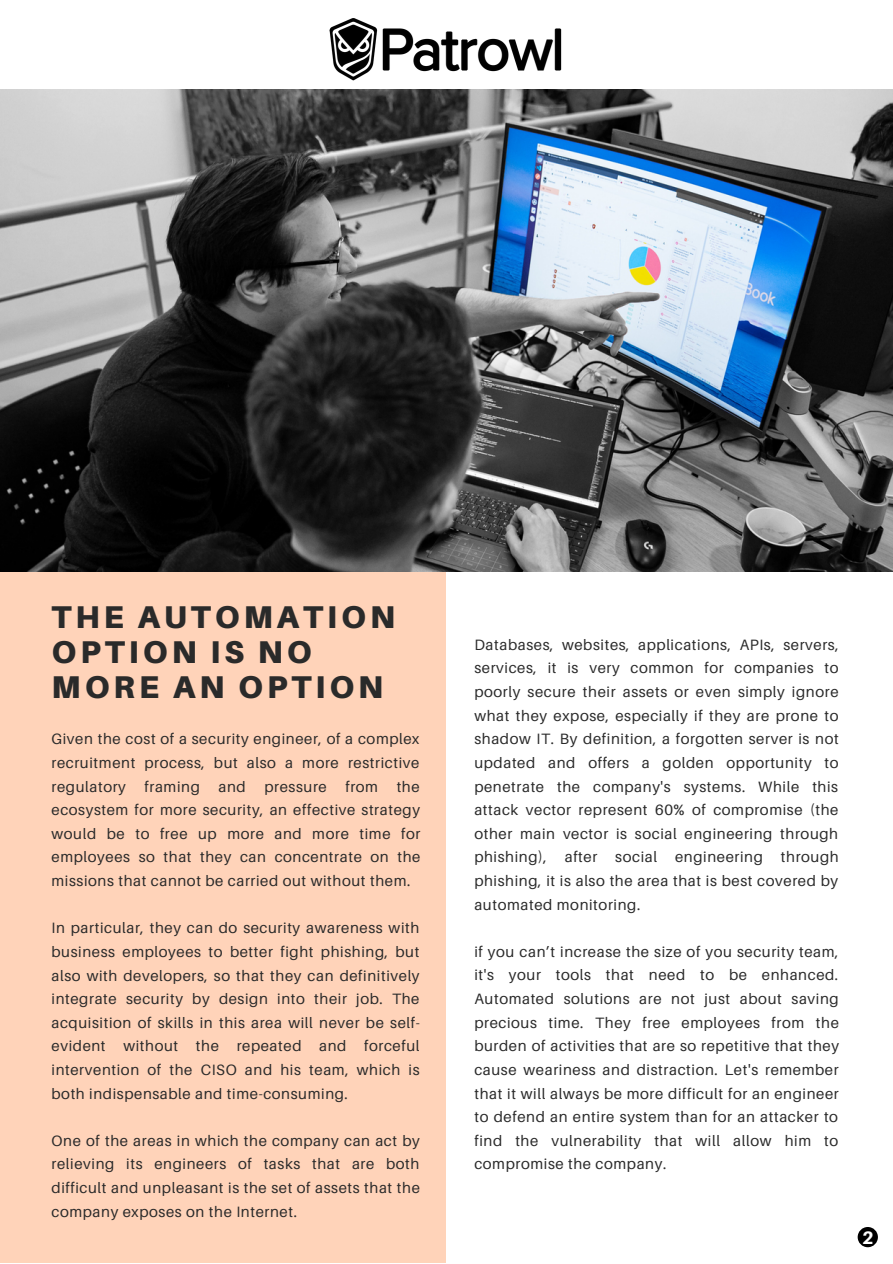
<style>
.page{position:relative;width:893px;height:1264px;background:#fff}
.page>*{position:absolute;margin:0;border:0;box-sizing:border-box;transform-origin:0 0}
.t1{font:900 31.5px/34.8px "Aileron";letter-spacing:.13em;color:#2a2a2a}
.t2{font:800 18px "Aileron";color:#fff}
.t3{font:15px/23.5px "Aileron";letter-spacing:.04em;color:#2a2a2a;text-align:justify}
</style>
<div class="page">
<div style="left:0;top:518px;width:446px;height:744px;background:#ffd3b9"></div>
<img style="left:0;top:89px;width:892px;height:482px">
<img style="left:330px;top:19px;width:232px;height:62px">
<div style="left:857px;top:1226px;width:20px;height:21px;background:#000;border-radius:50%"></div>
<h1 class="t1" style="left:52px;top:599px;width:345px">THE AUTOMATION<br>OPTION IS NO<br>MORE AN OPTION</h1>
<p class="t3" style="left:52px;top:727px;width:370px">Given the cost of a security engineer, of a complex recruitment process, but also a more restrictive regulatory framing and pressure from the ecosystem for more security, an effective strategy would be to free up more and more time for employees so that they can concentrate on the missions that cannot be carried out without them.</p>
<p class="t3" style="left:52px;top:916px;width:370px">In particular, they can do security awareness with business employees to better fight phishing, but also with developers, so that they can definitively integrate security by design into their job. The acquisition of skills in this area will never be self&shy;evident without the repeated and forceful intervention of the CISO and his team, which is both indispensable and time-consuming.</p>
<p class="t3" style="left:52px;top:1128px;width:370px">One of the areas in which the company can act by relieving its engineers of tasks that are both difficult and unpleasant is the set of assets that the company exposes on the Internet.</p>
<p class="t3" style="left:474px;top:632px;width:366px">Databases, websites, applications, APIs, servers, services, it is very common for companies to poorly secure their assets or even simply ignore what they expose, especially if they are prone to shadow IT. By definition, a forgotten server is not updated and offers a golden opportunity to penetrate the company's systems. While this attack vector represent 60% of compromise (the other main vector is social engineering through phishing), after social engineering through phishing, it is also the area that is best covered by automated monitoring.</p>
<p class="t3" style="left:474px;top:939px;width:366px">if you can’t increase the size of you security team, it's your tools that need to be enhanced.<br>Automated solutions are not just about saving precious time. They free employees from the burden of activities that are so repetitive that they cause weariness and distraction. Let's remember that it will always be more difficult for an engineer to defend an entire system than for an attacker to find the vulnerability that will allow him to compromise the company.</p>
<p class="t2" style="left:862px;top:1226px;width:13px">2</p>
</div>
